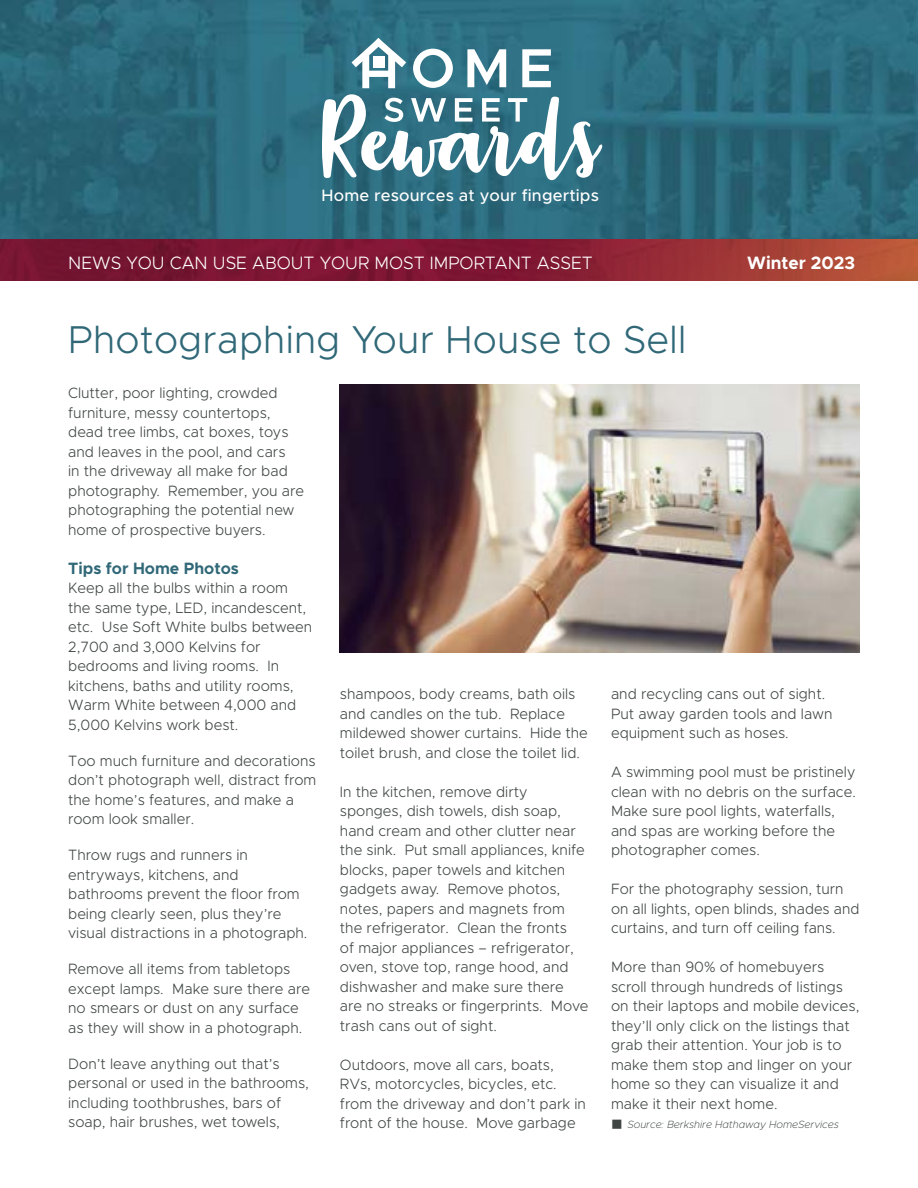
<style>
.page{position:relative;width:918px;height:1188px;background:#fff}
.page>*{position:absolute;margin:0;border:0;box-sizing:border-box;transform-origin:0 0}
.t1{font:300 39px "Metropolis";letter-spacing:.005em;color:#306878}
.t2{font:300 18px "Metropolis";color:#fff}
.t3{font:700 18px "Metropolis";color:#fff}
.t4{font:500 16.5px "Metropolis";letter-spacing:.01em;color:#fff}
.t5{font:700 16.5px "Metropolis";color:#306878}
.t6{font:300 15px/19.5px "Metropolis";color:#3f4643}
.t7{font:300 15px/19.5px "Metropolis";color:#3f4643;scale:.96 1}
.t8{font:italic 200 10.5px "Metropolis";color:#3f4643}
</style>
<div class="page">
<img style="left:0;top:0;width:918px;height:240px">
<img style="left:0;top:240px;width:918px;height:41px">
<svg style="left:322px;top:94px;width:281px;height:87px"></svg>
<svg style="left:345px;top:31px;width:206px;height:57px"></svg>
<img style="left:340px;top:385px;width:519px;height:267px">
<p class="t4" style="left:322px;top:185px;width:279px">Home resources at your fingertips</p>
<p class="t2" style="left:68px;top:251px;width:526px">NEWS YOU CAN USE ABOUT YOUR MOST IMPORTANT ASSET</p>
<p class="t3" style="left:747px;top:251px;width:109px">Winter 2023</p>
<h1 class="t1" style="left:68px;top:316px;width:620px">Photographing Your House to Sell</h1>
<p class="t6" style="left:68px;top:383px;width:238px">Clutter, poor lighting, crowded furniture, messy countertops, dead tree limbs, cat boxes, toys and leaves in the pool, and cars<br>in the driveway all make for bad photography. Remember, you are photographing the potential new home of prospective buyers.</p>
<p class="t5" style="left:68px;top:557px;width:172px">Tips for Home Photos</p>
<p class="t6" style="left:68px;top:578px;width:245px">Keep all the bulbs within a room the same type, LED, incandescent, etc. Use Soft White bulbs between<br>2,700 and 3,000 Kelvins for bedrooms and living rooms. In kitchens, baths and utility rooms,<br>Warm White between 4,000 and<br>5,000 Kelvins work best.</p>
<p class="t6" style="left:68px;top:751px;width:250px">Too much furniture and decorations don’t photograph well, distract from the home’s features, and make a room look smaller.</p>
<p class="t6" style="left:68px;top:845px;width:241px">Throw rugs and runners in entryways, kitchens, and bathrooms prevent the floor from being clearly seen, plus they’re visual distractions in a photograph.</p>
<p class="t6" style="left:68px;top:959px;width:244px">Remove all items from tabletops except lamps. Make sure there are no smears or dust on any surface as they will show in a photograph.</p>
<p class="t6" style="left:68px;top:1054px;width:242px">Don’t leave anything out that’s personal or used in the bathrooms, including toothbrushes, bars of soap, hair brushes, wet towels,</p>
<p class="t6" style="left:611px;top:684px;width:223px">and recycling cans out of sight.<br>Put away garden tools and lawn equipment such as hoses.</p>
<p class="t6" style="left:611px;top:762px;width:246px">A swimming pool must be pristinely clean with no debris on the surface.<br>Make sure pool lights, waterfalls, and spas are working before the photographer comes.</p>
<p class="t7" style="left:611px;top:879px;width:260px">For the photography session, turn on all lights, open blinds, shades and curtains, and turn off ceiling fans.</p>
<p class="t6" style="left:611px;top:957px;width:250px">More than 90% of homebuyers scroll through hundreds of listings on their laptops and mobile devices, they’ll only click on the listings that grab their attention. Your job is to make them stop and linger on your home so they can visualize it and make it their next home.</p>
<p class="t8" style="left:611px;top:1118px;width:229px">■ Source: Berkshire Hathaway HomeServices</p>
<p class="t6" style="left:340px;top:684px;width:249px">shampoos, body creams, bath oils and candles on the tub. Replace mildewed shower curtains. Hide the toilet brush, and close the toilet lid.</p>
<p class="t6" style="left:340px;top:782px;width:250px">In the kitchen, remove dirty sponges, dish towels, dish soap, hand cream and other clutter near the sink. Put small appliances, knife blocks, paper towels and kitchen gadgets away. Remove photos, notes, papers and magnets from the refrigerator. Clean the fronts<br>of major appliances – refrigerator, oven, stove top, range hood, and dishwasher and make sure there are no streaks or fingerprints. Move trash cans out of sight.</p>
<p class="t6" style="left:340px;top:1055px;width:247px">Outdoors, move all cars, boats, RVs, motorcycles, bicycles, etc. from the driveway and don’t park in front of the house. Move garbage</p>
</div>
